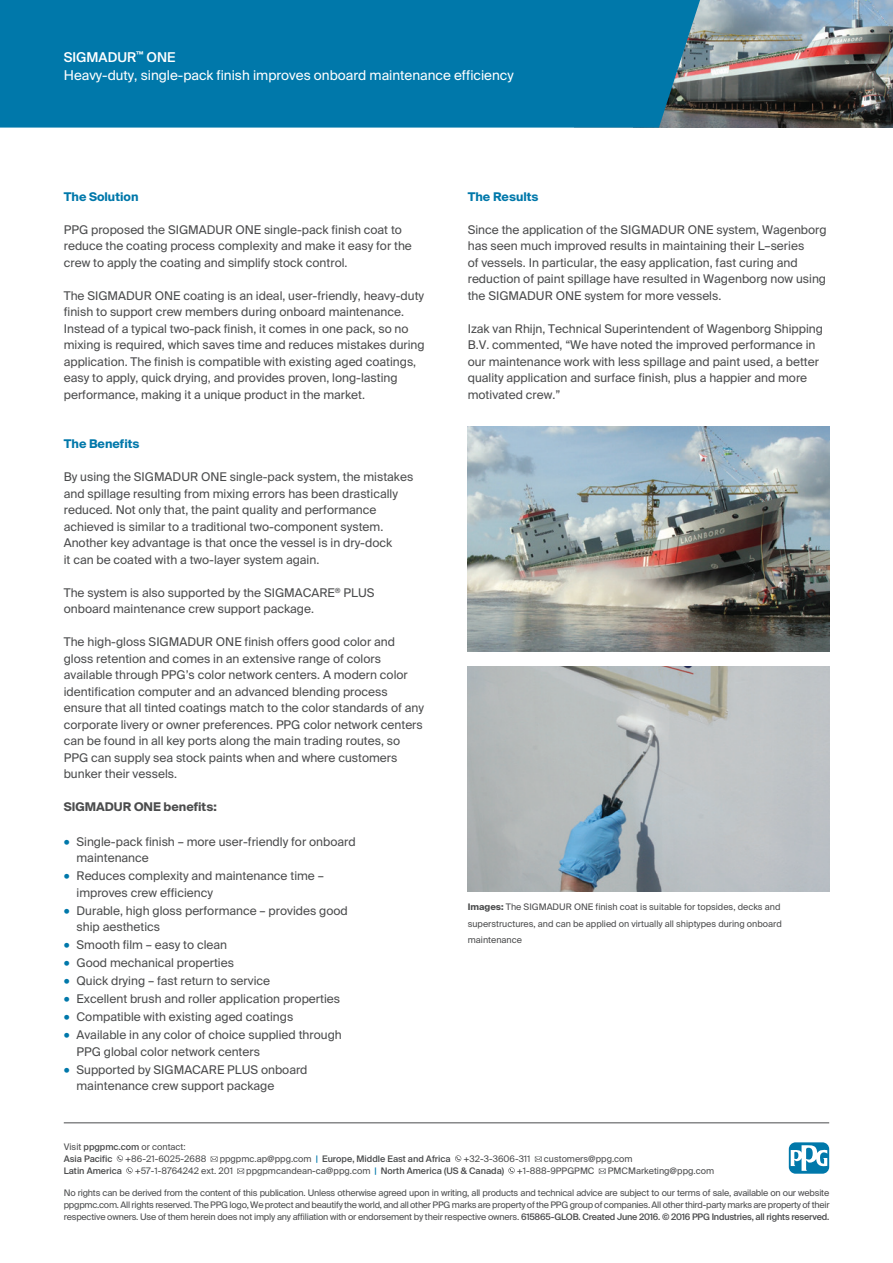
<style>
.page{position:relative;width:893px;height:1263px;background:#fff}
.page>*{position:absolute;margin:0;border:0;box-sizing:border-box;transform-origin:0 0}
.t1{font:13.5px "Suisse Intl";color:#fff}
.t2{font:500 13.5px "Suisse Intl";color:#fff}
.t3{font:12px/16.5px "Suisse Intl";color:#4b4c4d}
.t4{font:700 12px "Suisse Intl";color:#0078aa}
.t5{font:700 12px "Suisse Intl";color:#4b4c4d}
.t6{font:9px/12px "Suisse Intl";color:#4b4c4d;text-align:justify}
.t7{font:500 9px "Suisse Intl";color:#4b4c4d}
.s1{font-size:13.5px;color:#0078aa}
.s2{font-weight:700}
.s3{font-weight:500}
.s4{font-weight:400}
.s5{color:#0078aa}
.s6{font-weight:500;color:#0078aa}
</style>
<div class="page">
<img style="left:700px;top:0;width:193px;height:128px">
<svg style="left:211px;top:1156px;width:7px;height:6px"></svg>
<svg style="left:455px;top:1155px;width:6px;height:7px"></svg>
<svg style="left:535px;top:1156px;width:7px;height:6px"></svg>
<svg style="left:117px;top:1155px;width:16px;height:19px"></svg>
<svg style="left:237px;top:1168px;width:7px;height:6px"></svg>
<svg style="left:508px;top:1167px;width:7px;height:7px"></svg>
<svg style="left:599px;top:1168px;width:7px;height:6px"></svg>
<hr style="left:64px;top:1122px;width:765px;height:1px;background:#4b4c4d">
<div style="left:0;top:0;width:700px;height:128px;background:#0078aa"></div>
<svg style="left:789px;top:1142px;width:40px;height:32px"></svg>
<svg style="left:791px;top:1144px;width:36px;height:27px"></svg>
<img style="left:468px;top:426px;width:361px;height:225px">
<img style="left:468px;top:667px;width:361px;height:225px">
<p class="t2" style="left:64px;top:49px;width:113px">SIGMADUR<sup>™</sup> ONE</p>
<p class="t1" style="left:64px;top:67px;width:451px">Heavy-duty, single-pack finish improves onboard maintenance efficiency</p>
<p class="t4" style="left:64px;top:189px;width:76px">The Solution</p>
<p class="t3" style="left:64px;top:221px;width:350px">PPG proposed the SIGMADUR ONE single-pack finish coat to reduce the coating process complexity and make it easy for the crew to apply the coating and simplify stock control.</p>
<p class="t3" style="left:64px;top:287px;width:362px">The SIGMADUR ONE coating is an ideal, user-friendly, heavy-duty finish to support crew members during onboard maintenance.<br>Instead of a typical two-pack finish, it comes in one pack, so no mixing is required, which saves time and reduces mistakes during application. The finish is compatible with existing aged coatings, easy to apply, quick drying, and provides proven, long-lasting performance, making it a unique product in the market.</p>
<p class="t4" style="left:64px;top:437px;width:77px">The Benefits</p>
<p class="t3" style="left:64px;top:469px;width:351px">By using the SIGMADUR ONE single-pack system, the mistakes and spillage resulting from mixing errors has been drastically reduced. Not only that, the paint quality and performance achieved is similar to a traditional two-component system.<br>Another key advantage is that once the vessel is in dry-dock</p>
<p class="t3" style="left:64px;top:551px;width:257px">it can be coated with a two-layer system again.</p>
<p class="t3" style="left:64px;top:584px;width:312px">The system is also supported by the SIGMACARE<sup>®</sup> PLUS</p>
<p class="t3" style="left:64px;top:601px;width:252px">onboard maintenance crew support package.</p>
<p class="t3" style="left:64px;top:634px;width:362px">The high-gloss SIGMADUR ONE finish offers good color and gloss retention and comes in an extensive range of colors available through PPG’s color network centers. A modern color identification computer and an advanced blending process ensure that all tinted coatings match to the color standards of any corporate livery or owner preferences. PPG color network centers can be found in all key ports along the main trading routes, so PPG can supply sea stock paints when and where customers bunker their vessels.</p>
<p class="t5" style="left:64px;top:800px;width:154px">SIGMADUR ONE benefits:</p>
<p class="t3" style="left:64px;top:833px;width:293px"><span class="s1">•</span> Single-pack finish – more user-friendly for onboard</p>
<p class="t3" style="left:77px;top:850px;width:74px">maintenance</p>
<p class="t3" style="left:64px;top:868px;width:262px"><span class="s1">•</span> Reduces complexity and maintenance time –</p>
<p class="t3" style="left:77px;top:884px;width:138px">improves crew efficiency</p>
<p class="t3" style="left:64px;top:902px;width:285px"><span class="s1">•</span> Durable, high gloss performance – provides good</p>
<p class="t3" style="left:77px;top:919px;width:85px">ship aesthetics</p>
<p class="t3" style="left:64px;top:937px;width:165px"><span class="s1">•</span> Smooth film – easy to clean</p>
<p class="t3" style="left:64px;top:955px;width:172px"><span class="s1">•</span> Good mechanical properties</p>
<p class="t3" style="left:64px;top:973px;width:208px"><span class="s1">•</span> Quick drying – fast return to service</p>
<p class="t3" style="left:64px;top:991px;width:278px"><span class="s1">•</span> Excellent brush and roller application properties</p>
<p class="t3" style="left:64px;top:1009px;width:231px"><span class="s1">•</span> Compatible with existing aged coatings</p>
<p class="t3" style="left:64px;top:1027px;width:279px"><span class="s1">•</span> Available in any color of choice supplied through</p>
<p class="t3" style="left:77px;top:1043px;width:185px">PPG global color network centers</p>
<p class="t3" style="left:64px;top:1061px;width:245px"><span class="s1">•</span> Supported by SIGMACARE PLUS onboard</p>
<p class="t3" style="left:77px;top:1078px;width:199px">maintenance crew support package</p>
<p class="t4" style="left:468px;top:189px;width:72px">The Results</p>
<p class="t3" style="left:468px;top:221px;width:360px">Since the application of the SIGMADUR ONE system, Wagenborg has seen much improved results in maintaining their L–series<br>of vessels. In particular, the easy application, fast curing and reduction of paint spillage have resulted in Wagenborg now using the SIGMADUR ONE system for more vessels.</p>
<p class="t3" style="left:468px;top:320px;width:357px">Izak van Rhijn, Technical Superintendent of Wagenborg Shipping B.V. commented, “We have noted the improved performance in our maintenance work with less spillage and paint used, a better quality application and surface finish, plus a happier and more motivated crew.”</p>
<p class="t6" style="left:468px;top:899px;width:316px;line-height:16.5px;text-align:left"><span class="s2">Images:</span> The SIGMADUR ONE finish coat is suitable for topsides, decks and superstructures, and can be applied on virtually all shiptypes during onboard maintenance</p>
<p class="t6" style="left:64px;top:1140px;width:123px">Visit <span class="s3">ppgpmc.com</span> or contact:</p>
<p class="t7" style="left:64px;top:1153px;width:50px">Asia Pacific</p>
<p class="t6" style="left:125px;top:1152px;width:83px">+86-21-6025-2688</p>
<p class="t7" style="left:220px;top:1153px;width:233px"><span class="s4">ppgpmc.ap@ppg.com</span> <span class="s5">|</span> Europe, Middle East and Africa</p>
<p class="t6" style="left:463px;top:1152px;width:69px">+32-3-3606-311</p>
<p class="t6" style="left:544px;top:1152px;width:90px">customers@ppg.com</p>
<p class="t7" style="left:64px;top:1165px;width:60px">Latin America</p>
<p class="t6" style="left:135px;top:1164px;width:100px">+57-1-8764242 ext. 201</p>
<p class="t6" style="left:246px;top:1164px;width:259px">ppgpmcandean-ca@ppg.com <span class="s6">|</span> <span class="s3">North America (US &amp; Canada)</span></p>
<p class="t6" style="left:517px;top:1164px;width:79px">+1-888-9PPGPMC</p>
<p class="t6" style="left:608px;top:1164px;width:108px">PMCMarketing@ppg.com</p>
<p class="t6" style="left:64px;top:1187px;width:767px">No rights can be derived from the content of this publication. Unless otherwise agreed upon in writing, all products and technical advice are subject to our terms of sale, available on our website ppgpmc.com. All rights reserved. The PPG logo, We protect and beautify the world, and all other PPG marks are property of the PPG group of companies. All other third-party marks are property of their respective owners. Use of them herein does not imply any affiliation with or endorsement by their respective owners. <span class="s3">615865-GLOB. Created June 2016. © 2016 PPG Industries, all rights reserved.</span></p>
</div>
